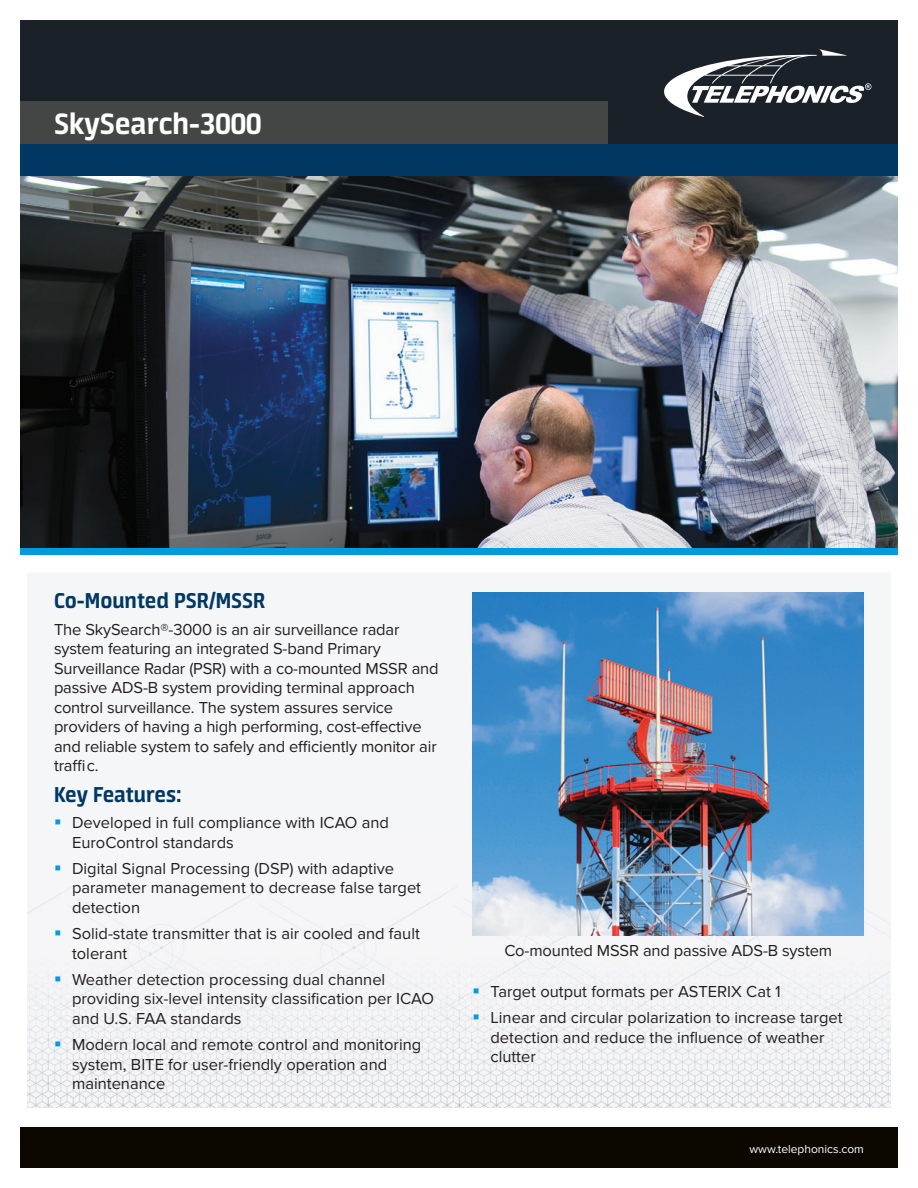
<style>
.page{position:relative;width:918px;height:1188px;background:#fff}
.page>*{position:absolute;margin:0;border:0;box-sizing:border-box;transform-origin:0 0}
.t1{font:700 33px "Neuron Angled";color:#fff}
.t2{font:700 24px "Neuron Angled";color:#003864}
.t3{font:16.5px/19.5px "Proxima Nova";color:#231f20}
.t4{font:12px "Proxima Nova";color:#fff}
.s1{color:#009bde}
</style>
<div class="page">
<img style="left:27px;top:883px;width:864px;height:224px">
<img style="left:20px;top:176px;width:878px;height:372px">
<div style="left:20px;top:20px;width:878px;height:134px;background:#1a2129"></div>
<div style="left:20px;top:101px;width:588px;height:64px;background:#444545"></div>
<div style="left:20px;top:144px;width:878px;height:32px;background:#003864"></div>
<svg style="left:664px;top:49px;width:207px;height:68px"></svg>
<div style="left:20px;top:548px;width:878px;height:7px;background:#009bde"></div>
<img style="left:472px;top:592px;width:392px;height:343px">
<div style="left:20px;top:1127px;width:878px;height:41px;background:#0c0800"></div>
<h2 class="t1" style="left:54px;top:105px;width:209px">SkySearch-3000</h2>
<h3 class="t2" style="left:54px;top:587px;width:213px">Co-Mounted PSR/MSSR</h3>
<p class="t3" style="left:54px;top:620px;width:386px">The SkySearch®-3000 is an air surveillance radar system featuring an integrated S-band Primary Surveillance Radar (PSR) with a co-mounted MSSR and passive ADS-B system providing terminal approach control surveillance. The system assures service providers of having a high performing, cost-effective and reliable system to safely and efficiently monitor air traffic.</p>
<h4 class="t2" style="left:54px;top:781px;width:129px">Key Features:</h4>
<p class="t3" style="left:72px;top:813px;width:319px;text-indent:-18px"><span class="s1">▪</span> Developed in full compliance with ICAO and<br>EuroControl standards</p>
<p class="t3" style="left:72px;top:859px;width:351px;text-indent:-18px"><span class="s1">▪</span> Digital Signal Processing (DSP) with adaptive parameter management to decrease false target detection</p>
<p class="t3" style="left:72px;top:924px;width:349px;text-indent:-18px"><span class="s1">▪</span> Solid-state transmitter that is air cooled and fault tolerant</p>
<p class="t3" style="left:54px;top:970px;width:333px"><span class="s1">▪</span> Weather detection processing dual channel</p>
<p class="t3" style="left:72px;top:989px;width:364px">providing six-level intensity classification per ICAO and U.S. FAA standards</p>
<p class="t3" style="left:54px;top:1035px;width:369px"><span class="s1">▪</span> Modern local and remote control and monitoring</p>
<p class="t3" style="left:72px;top:1055px;width:317px">system, BITE for user-friendly operation and maintenance</p>
<p class="t3" style="left:504px;top:941px;width:329px">Co-mounted MSSR and passive ADS-B system</p>
<p class="t3" style="left:473px;top:982px;width:310px"><span class="s1">▪</span> Target output formats per ASTERIX Cat 1</p>
<p class="t3" style="left:473px;top:1008px;width:372px;text-align:center"><span class="s1">▪</span> Linear and circular polarization to increase target detection and reduce the influence of weather</p>
<p class="t3" style="left:491px;top:1047px;width:47px">clutter</p>
<p class="t4" style="left:750px;top:1142px;width:116px">www.telephonics.com</p>
</div>
